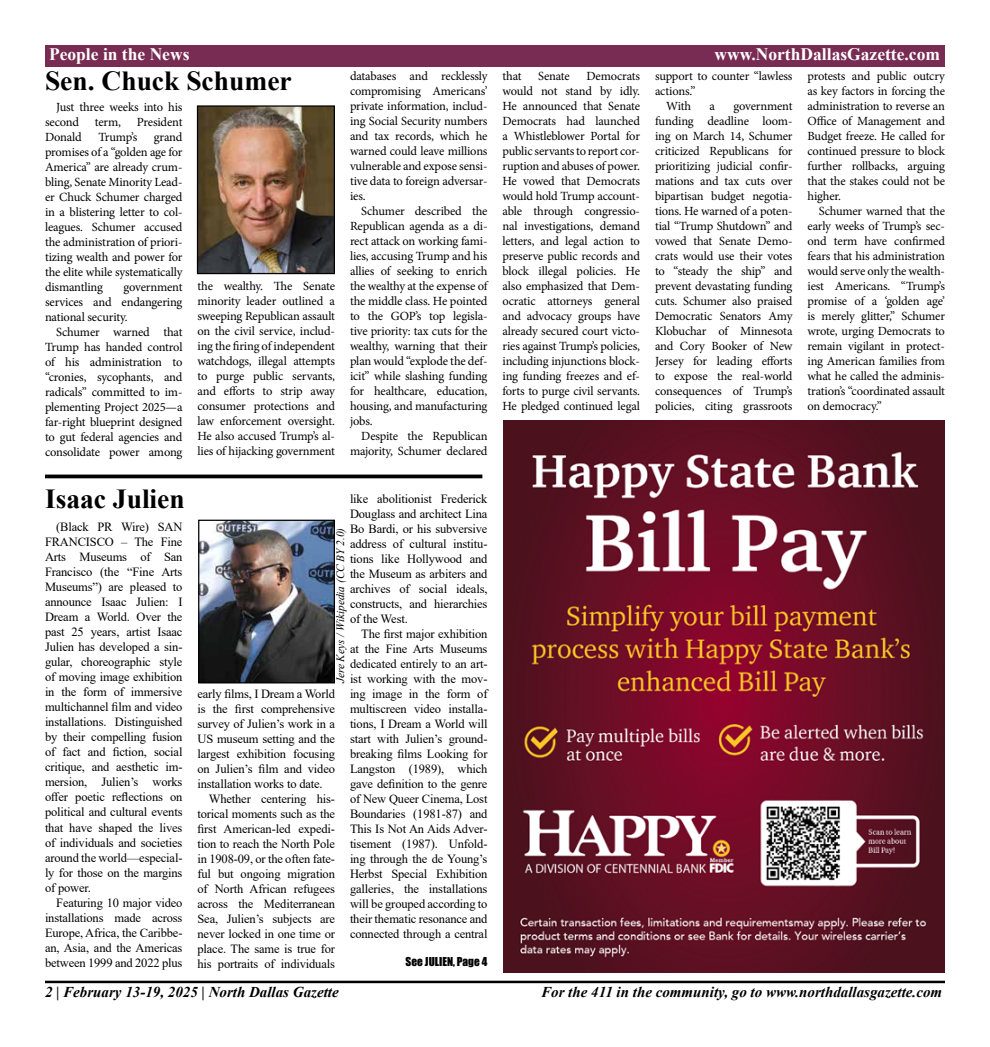
<style>
.page{position:relative;width:990px;height:1047px;background:#fff}
.page>*{position:absolute;margin:0;border:0;box-sizing:border-box;transform-origin:0 0}
.t1{font:700 27.5px "Times New Roman";color:#000}
.t2{font:700 17.5px "Times New Roman";color:#fff}
.t3{font:italic 700 15px "Times New Roman";color:#000}
.t4{font:12.5px/15px "Minion Pro";letter-spacing:-.015em;color:#000;text-align:justify}
.t5{font:12.5px/15px "Times New Roman";letter-spacing:-.01em;color:#000;text-align:justify}
.t6{font:italic 11.25px "Times New Roman";color:#000}
.t7{font:11.25px "Impact";color:#000}
</style>
<div class="page">
<div style="left:45px;top:45px;width:900px;height:21px;background:#792c53"></div>
<hr style="left:45px;top:980px;width:900px;height:2px;background:#000">
<svg style="left:45px;top:474px;width:437px;height:4px;background:#242424"></svg>
<img style="left:199px;top:107px;width:134px;height:165px">
<div style="left:197px;top:105px;width:138px;height:169px;border:1px solid #000"></div>
<img style="left:200px;top:521px;width:133px;height:160px">
<div style="left:198px;top:519px;width:137px;height:164px;border:1px solid #000"></div>
<img style="left:503px;top:420px;width:441px;height:552px">
<h2 class="t2" style="left:49px;top:41px;width:142px">People in the News</h2>
<h2 class="t2" style="left:715px;top:41px;width:227px">www.NorthDallasGazette.com</h2>
<h1 class="t1" style="left:45px;top:60px;width:248px">Sen. Chuck Schumer</h1>
<p class="t4" style="left:45px;top:99px;width:139px;text-indent:11px">Just three weeks into his second</p>
<p class="t4" style="left:95px;top:114px;width:28px">term,</p>
<p class="t4" style="left:137px;top:114px;width:47px">President</p>
<p class="t4" style="left:45px;top:129px;width:139px;text-indent:109px">grand promises of a “golden age for America” are already crum&shy;bling, Senate Minority Lead&shy;er Chuck Schumer charged in a blistering letter to col&shy;leagues. Schumer accused the administration of priori&shy;tizing wealth and power for the elite while systematically dismantling</p>
<p class="t4" style="left:45px;top:129px;width:38px">Donald</p>
<p class="t4" style="left:98px;top:129px;width:40px">Trump’s</p>
<p class="t4" style="left:45px;top:279px;width:139px;text-indent:79px">government services and endangering national security.</p>
<p class="t4" style="left:45px;top:324px;width:139px;text-indent:11px">Schumer warned that Trump has handed control of his administration to “cronies, sycophants, and radicals” committed to im&shy;plementing Project 2025—a far-right blueprint designed to gut federal agencies and consolidate power among</p>
<p class="t4" style="left:198px;top:278px;width:139px">the wealthy. The Senate minority leader outlined a sweeping Republican assault on the civil service, includ&shy;ing the firing of independent watchdogs, illegal attempts to purge public servants, and efforts to strip away consumer protections and law enforcement oversight.<br>He also accused Trump’s al&shy;lies of hijacking government</p>
<p class="t4" style="left:350px;top:68px;width:139px">databases and recklessly compromising Americans’ private information, includ&shy;ing Social Security numbers and tax records, which he warned could leave millions vulnerable and expose sensi&shy;tive data to foreign adversar&shy;ies.</p>
<p class="t4" style="left:350px;top:203px;width:139px;text-indent:11px">Schumer described the Republican agenda as a di&shy;rect attack on working fami&shy;lies, accusing Trump and his allies of seeking to enrich the wealthy at the expense of the middle class. He pointed to the GOP’s top legisla&shy;tive priority: tax cuts for the wealthy, warning that their plan would “explode the def&shy;icit” while slashing funding for healthcare, education, housing, and manufacturing jobs.</p>
<p class="t4" style="left:350px;top:428px;width:139px;text-align:right">Despite the Republican majority, Schumer declared</p>
<h1 class="t1" style="left:45px;top:478px;width:141px">Isaac Julien</h1>
<p class="t5" style="left:45px;top:519px;width:139px;text-indent:11px">(Black PR Wire) SAN FRANCISCO – The Fine Arts Museums of San Francisco (the “Fine Arts Museums”) are pleased to announce Isaac Julien: I Dream a World. Over the past 25 years, artist Isaac Julien has developed a sin&shy;gular, choreographic style of moving image exhibition in the form of immersive multichannel film and video installations. Distinguished by their compelling fusion of fact and fiction, social critique, and aesthetic im&shy;mersion, Julien’s works offer poetic reflections on political and cultural events that have shaped the lives of individuals and societies around the world—especial&shy;ly for those on the margins of power.</p>
<p class="t5" style="left:45px;top:894px;width:139px;text-indent:11px">Featuring 10 major video installations made across Europe, Africa, the Caribbe&shy;an, Asia, and the Americas between 1999 and 2022 plus</p>
<p class="t5" style="left:350px;top:490px;width:139px">like abolitionist Frederick Douglass and architect Lina Bo Bardi, or his subversive address of cultural institu&shy;tions like Hollywood and the Museum as arbiters and archives of social ideals, constructs, and hierarchies of the West.</p>
<p class="t5" style="left:350px;top:625px;width:139px;text-indent:11px">The first major exhibition at the Fine Arts Museums dedicated entirely to an art&shy;ist working with the mov&shy;ing image in the form of multiscreen video installa&shy;tions, I Dream a World will start with Julien’s ground&shy;breaking films Looking for Langston (1989), which gave definition to the genre of New Queer Cinema, Lost Boundaries (1981-87) and This Is Not An Aids Adver&shy;tisement (1987). Unfold&shy;ing through the de Young’s Herbst Special Exhibition galleries, the installations will be grouped according to their thematic resonance and connected through a central</p>
<p class="t6" style="left:333px;top:683px;width:158px;rotate:-90deg">Jere Keys / Wikipedia (CC BY 2.0)</p>
<p class="t5" style="left:198px;top:685px;width:139px">early films, I Dream a World</p>
<p class="t5" style="left:198px;top:700px;width:139px">is the first comprehensive</p>
<p class="t5" style="left:198px;top:715px;width:139px">survey of Julien’s work in a</p>
<p class="t5" style="left:198px;top:730px;width:139px">US museum setting and the</p>
<p class="t5" style="left:198px;top:745px;width:139px">largest exhibition focusing</p>
<p class="t5" style="left:198px;top:760px;width:139px">on Julien’s film and video</p>
<p class="t5" style="left:198px;top:775px;width:127px">installation works to date.</p>
<p class="t5" style="left:209px;top:790px;width:128px">Whether centering his-</p>
<p class="t5" style="left:198px;top:805px;width:139px">torical moments such as the</p>
<p class="t5" style="left:198px;top:820px;width:139px">first American-led expedi-</p>
<p class="t5" style="left:198px;top:835px;width:139px">tion to reach the North Pole</p>
<p class="t5" style="left:198px;top:850px;width:139px">in 1908-09, or the often fate-</p>
<p class="t5" style="left:198px;top:865px;width:139px">ful but ongoing migration</p>
<p class="t5" style="left:198px;top:880px;width:139px">of North African refugees</p>
<p class="t5" style="left:198px;top:895px;width:139px">across the Mediterranean</p>
<p class="t5" style="left:198px;top:910px;width:139px">Sea, Julien’s subjects are</p>
<p class="t5" style="left:198px;top:925px;width:139px">never locked in one time or</p>
<p class="t5" style="left:198px;top:940px;width:139px">place. The same is true for</p>
<p class="t5" style="left:198px;top:955px;width:139px">his portraits of individuals</p>
<p class="t7" style="left:406px;top:952px;width:83px">See JULIEN, Page 4</p>
<p class="t4" style="left:502px;top:68px;width:139px;text-indent:84px">Democrats would not stand by idly.<br>He announced that Senate Democrats had launched a Whistleblower Portal for public servants to report cor&shy;ruption and abuses of power.<br>He vowed that Democrats would hold Trump account&shy;able through congressio&shy;nal investigations, demand letters, and legal action to preserve public records and block illegal policies. He also emphasized that Dem&shy;ocratic attorneys general and advocacy groups have already secured court victo&shy;ries against Trump’s policies, including injunctions block&shy;ing funding freezes and ef&shy;forts to purge civil servants.<br>He pledged continued legal</p>
<p class="t4" style="left:655px;top:68px;width:139px">support to counter “lawless</p>
<p class="t4" style="left:502px;top:68px;width:21px">that</p>
<p class="t4" style="left:538px;top:68px;width:33px">Senate</p>
<p class="t4" style="left:655px;top:83px;width:42px">actions.”</p>
<p class="t4" style="left:666px;top:98px;width:26px">With</p>
<p class="t4" style="left:710px;top:98px;width:7px">a</p>
<p class="t4" style="left:655px;top:98px;width:139px;text-indent:79px">government funding deadline loom&shy;ing on March 14, Schumer criticized Republicans for prioritizing judicial confir&shy;mations and tax cuts over bipartisan budget negotia&shy;tions. He warned of a poten&shy;tial “Trump Shutdown” and vowed that Senate Demo&shy;crats would use their votes to “steady the ship” and prevent devastating funding cuts. Schumer also praised Democratic Senators Amy Klobuchar of Minnesota and Cory Booker of New Jersey for leading efforts to expose the real-world consequences of Trump’s policies, citing grassroots</p>
<p class="t4" style="left:808px;top:68px;width:139px">protests and public outcry as key factors in forcing the administration to reverse an Office of Management and Budget freeze. He called for continued pressure to block further rollbacks, arguing that the stakes could not be higher.</p>
<p class="t4" style="left:808px;top:203px;width:139px;text-indent:11px">Schumer warned that the early weeks of Trump’s sec&shy;ond term have confirmed fears that his administration would serve only the wealth&shy;iest Americans. “Trump’s promise of a ‘golden age’ is merely glitter,” Schumer wrote, urging Democrats to remain vigilant in protect&shy;ing American families from what he called the adminis&shy;tration’s “coordinated assault on democracy.”</p>
<p class="t3" style="left:45px;top:981px;width:295px">2 | February 13-19, 2025 | North Dallas Gazette</p>
<p class="t3" style="left:541px;top:981px;width:403px">For the 411 in the community, go to www.northdallasgazette.com</p>
</div>
